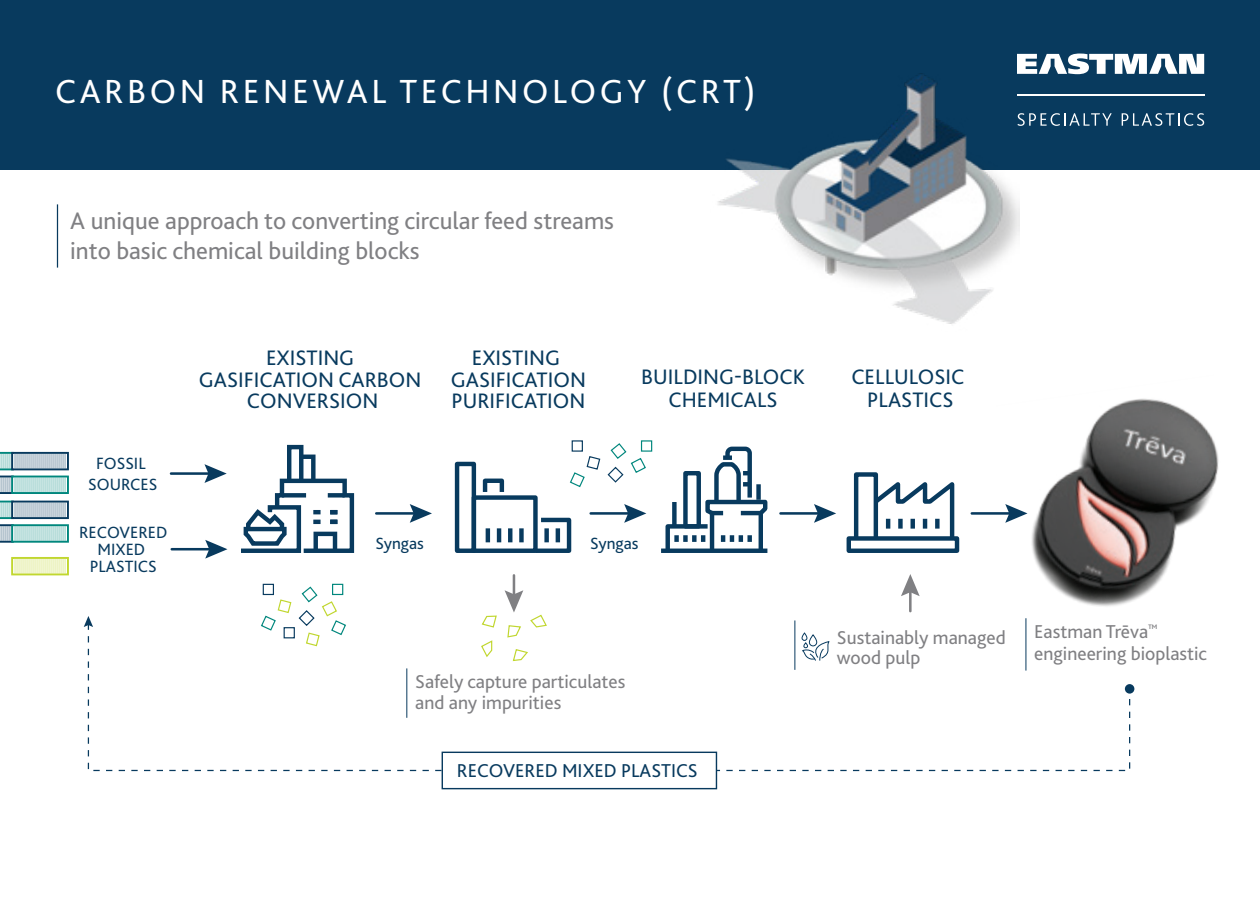
<style>
.page{position:relative;width:1260px;height:900px;background:#fff}
.page>*{position:absolute;margin:0;border:0;box-sizing:border-box;transform-origin:0 0}
.t1{font:35px "Bliss Pro";letter-spacing:.1em;color:#fff}
.t2{font:25px "Bliss Pro";color:#808083}
.t3{font:22px/21.8px "Bliss Pro";color:#083a5e;text-align:center}
.t4{font:19.5px/20.8px "Bliss Pro";color:#808083}
.t5{font:19.5px "Bliss Pro";color:#083a5e}
.t6{font:17px/17.2px "Bliss Pro";color:#083a5e;text-align:center}
</style>
<div class="page">
<hr style="left:794px;top:620px;width:1px;height:50px;background:#083a5e">
<hr style="left:172px;top:548px;width:40px;height:2px;background:#083a5e">
<svg style="left:205px;top:540px;width:22px;height:19px"></svg>
<hr style="left:171px;top:472px;width:41px;height:3px;background:#083a5e">
<svg style="left:204px;top:464px;width:23px;height:19px"></svg>
<hr style="left:376px;top:512px;width:41px;height:3px;background:#083a5e">
<svg style="left:410px;top:504px;width:22px;height:19px"></svg>
<hr style="left:591px;top:512px;width:40px;height:3px;background:#083a5e">
<svg style="left:624px;top:504px;width:22px;height:19px"></svg>
<hr style="left:780px;top:512px;width:41px;height:3px;background:#083a5e">
<svg style="left:814px;top:504px;width:22px;height:19px"></svg>
<hr style="left:972px;top:512px;width:40px;height:3px;background:#083a5e">
<hr style="left:513px;top:575px;width:2px;height:22px;background:#808083">
<svg style="left:505px;top:590px;width:18px;height:23px"></svg>
<hr style="left:909px;top:589px;width:3px;height:22px;background:#808083">
<svg style="left:901px;top:574px;width:19px;height:22px"></svg>
<svg style="left:663px;top:446px;width:105px;height:107px"></svg>
<div style="left:683px;top:471px;width:18px;height:58px;border:4px solid #083a5e"></div>
<div style="left:672px;top:502px;width:5px;height:24px;background:#083a5e"></div>
<div style="left:472px;top:495px;width:66px;height:58px;border:4px solid #083a5e"></div>
<svg style="left:531px;top:516px;width:41px;height:37px"></svg>
<div style="left:455px;top:462px;width:21px;height:91px;border:4px solid #083a5e"></div>
<div style="left:483px;top:479px;width:21px;height:15px;border:4px solid #083a5e"></div>
<hr style="left:486px;top:528px;width:4px;height:14px;background:#083a5e">
<hr style="left:497px;top:528px;width:4px;height:14px;background:#083a5e">
<hr style="left:508px;top:528px;width:4px;height:14px;background:#083a5e">
<div style="left:519px;top:528px;width:5px;height:14px;background:#083a5e"></div>
<div style="left:544px;top:528px;width:5px;height:14px;background:#083a5e"></div>
<hr style="left:556px;top:528px;width:4px;height:14px;background:#083a5e">
<div style="left:847px;top:536px;width:112px;height:17px;border:4px solid #083a5e"></div>
<div style="left:854px;top:472px;width:24px;height:69px;border:4px solid #083a5e"></div>
<svg style="left:870px;top:475px;width:87px;height:68px"></svg>
<hr style="left:886px;top:519px;width:4px;height:10px;background:#083a5e">
<div style="left:898px;top:519px;width:5px;height:10px;background:#083a5e"></div>
<hr style="left:911px;top:519px;width:4px;height:10px;background:#083a5e">
<hr style="left:923px;top:519px;width:4px;height:10px;background:#083a5e">
<div style="left:935px;top:519px;width:5px;height:10px;background:#083a5e"></div>
<div style="left:287px;top:445px;width:16px;height:38px;border:4px solid #083a5e"></div>
<svg style="left:241px;top:452px;width:114px;height:101px"></svg>
<div style="left:314px;top:532px;width:23px;height:21px;border:4px solid #083a5e"></div>
<div style="left:263px;top:584px;width:11px;height:11px;border:1px solid #083a5e"></div>
<div style="left:332px;top:584px;width:11px;height:11px;border:1px solid #00877d"></div>
<svg style="left:262px;top:599px;width:30px;height:23px"></svg>
<svg style="left:298px;top:586px;width:46px;height:36px"></svg>
<div style="left:572px;top:440px;width:11px;height:12px;border:1px solid #083a5e"></div>
<div style="left:641px;top:440px;width:11px;height:12px;border:1px solid #00877d"></div>
<svg style="left:569px;top:456px;width:32px;height:32px"></svg>
<svg style="left:607px;top:442px;width:40px;height:41px"></svg>
<svg style="left:87px;top:622px;width:1044px;height:150px"></svg>
<svg style="left:84px;top:616px;width:9px;height:11px"></svg>
<div style="left:1125px;top:684px;width:9px;height:10px;background:#083a5e;border-radius:50%"></div>
<img style="left:995px;top:398px;width:224px;height:223px">
<hr style="left:1026px;top:618px;width:1px;height:53px;background:#083a5e">
<div style="left:11px;top:476px;width:58px;height:18px;border:2px solid #00877d"></div>
<svg style="left:0;top:476px;width:66px;height:18px"></svg>
<div style="left:11px;top:452px;width:58px;height:18px;border:2px solid #083a5e"></div>
<svg style="left:0;top:452px;width:66px;height:18px"></svg>
<div style="left:11px;top:524px;width:58px;height:19px;border:2px solid #00877d"></div>
<div style="left:11px;top:501px;width:58px;height:18px;border:2px solid #083a5e"></div>
<svg style="left:0;top:501px;width:66px;height:42px;background:#a5c6ca"></svg>
<div style="left:12px;top:558px;width:56px;height:16px;background:#f0f5ce"></div>
<div style="left:11px;top:557px;width:58px;height:18px;border:2px solid #c1d72f"></div>
<svg style="left:15px;top:559px;width:51px;height:14px"></svg>
<svg style="left:481px;top:615px;width:17px;height:13px"></svg>
<svg style="left:512px;top:648px;width:17px;height:14px"></svg>
<svg style="left:507px;top:624px;width:15px;height:14px"></svg>
<svg style="left:529px;top:614px;width:19px;height:14px"></svg>
<svg style="left:480px;top:639px;width:13px;height:19px"></svg>
<div style="left:442px;top:752px;width:274px;height:37px;background:#fff"></div>
<div style="left:442px;top:752px;width:275px;height:37px;border:1px solid #083a5e"></div>
<div style="left:0;top:0;width:1260px;height:170px;background:#083a5e"></div>
<hr style="left:57px;top:204px;width:1px;height:64px;background:#083a5e">
<svg style="left:1019px;top:54px;width:185px;height:20px"></svg>
<hr style="left:1017px;top:94px;width:187px;height:1px;background:#fff">
<svg style="left:1019px;top:113px;width:93px;height:13px"></svg>
<svg style="left:1122px;top:113px;width:82px;height:13px"></svg>
<img style="left:718px;top:53px;width:301px;height:271px">
<p class="t1" style="left:55px;top:70px;width:702px">CARBON RENEWAL TECHNOLOGY (CRT)</p>
<p class="t2" style="left:70px;top:205px;width:546px">A unique approach to converting circular feed streams</p>
<p class="t2" style="left:70px;top:235px;width:351px">into basic chemical building blocks</p>
<p class="t6" style="left:88px;top:453px;width:71px;line-height:20.5px">FOSSIL<br>SOURCES</p>
<p class="t6" style="left:79px;top:523px;width:90px">RECOVERED<br>MIXED<br>PLASTICS</p>
<p class="t3" style="left:199px;top:346px;width:224px">EXISTING<br>GASIFICATION CARBON<br>CONVERSION</p>
<p class="t3" style="left:451px;top:346px;width:137px">EXISTING<br>GASIFICATION<br>PURIFICATION</p>
<p class="t3" style="left:641px;top:365px;width:165px;line-height:23px">BUILDING-BLOCK<br>CHEMICALS</p>
<p class="t3" style="left:851px;top:365px;width:114px;line-height:23px">CELLULOSIC<br>PLASTICS</p>
<p class="t6" style="left:375px;top:534px;width:50px">Syngas</p>
<p class="t6" style="left:590px;top:534px;width:50px">Syngas</p>
<p class="t4" style="left:415px;top:671px;width:212px">Safely capture particulates and any impurities</p>
<p class="t5" style="left:457px;top:758px;width:242px">RECOVERED MIXED PLASTICS</p>
<p class="t4" style="left:837px;top:626px;width:171px">Sustainably managed wood pulp</p>
<p class="t4" style="left:1034px;top:620px;width:174px;line-height:21.8px">Eastman Trēva<sup>™ </sup>engineering bioplastic</p>
</div>
